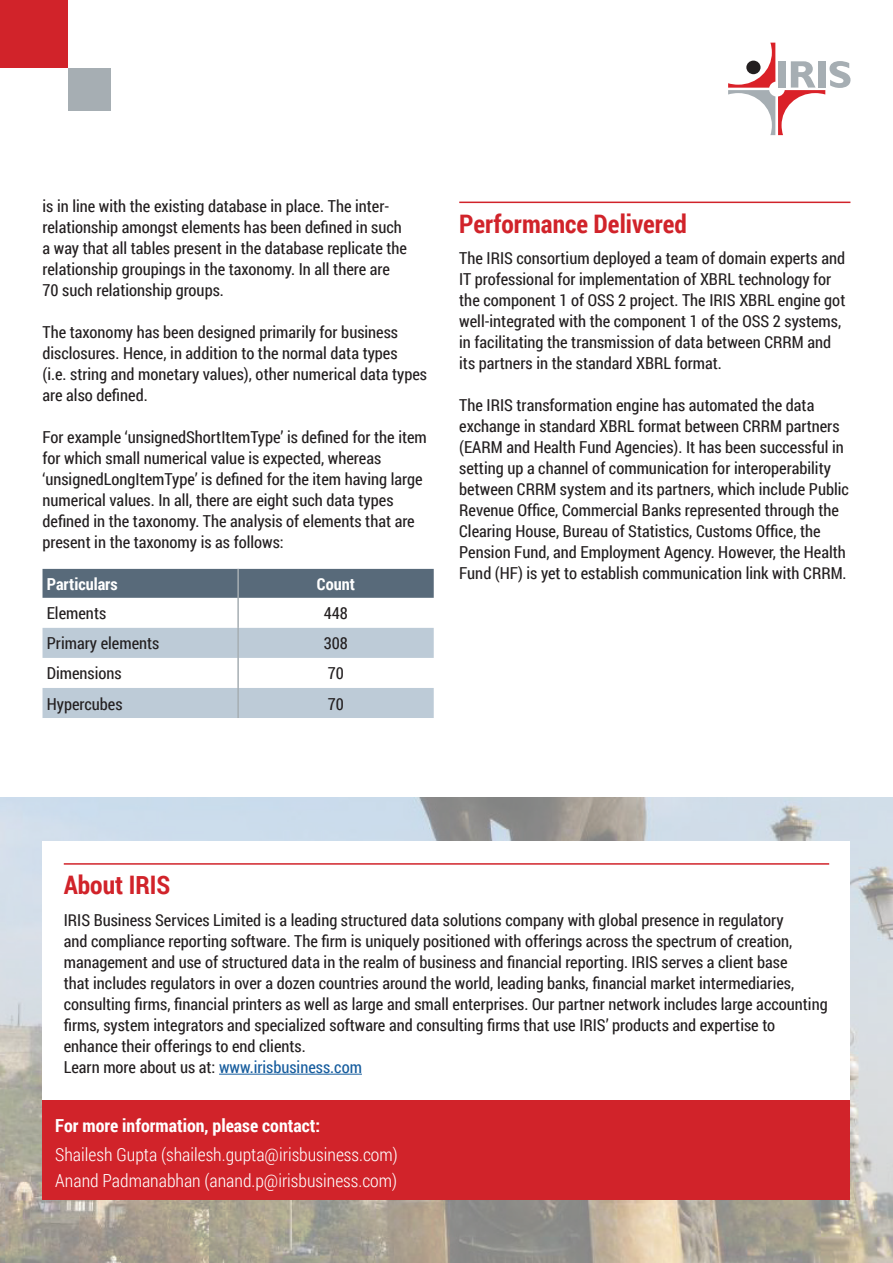
<style>
.page{position:relative;width:893px;height:1263px;background:#fff}
.page>*{position:absolute;margin:0;border:0;box-sizing:border-box;transform-origin:0 0}
.heading_-_level_3{font:700 25.5px "Roboto Condensed";color:#d1232a}
.for_more_info{font:300 18px/25.5px "Roboto Condensed";color:#fff}
.for_more_info-2{font:700 18px "Roboto Condensed";color:#fff}
.body_copy{font:16.5px/21px "Roboto Condensed";color:#231f20}
.body_copy-2{font:16.5px "Roboto Condensed";color:#175d9e}
.body_copy-3{font:700 16.5px "Roboto Condensed";color:#fff}
.s1{color:#231f20}
</style>
<div class="page">
<div style="left:0;top:0;width:68px;height:68px;background:#d1232a"></div>
<div style="left:68px;top:68px;width:43px;height:43px;background:#a6aeb3"></div>
<svg style="left:728px;top:43px;width:122px;height:92px"></svg>
<img style="left:0;top:797px;width:893px;height:466px">
<div style="left:43px;top:1100px;width:807px;height:99px;background:#d1232a"></div>
<div style="left:43px;top:841px;width:807px;height:259px;background:#fff"></div>
<hr style="left:64px;top:863px;width:765px;height:2px;background:#d1232a">
<hr style="left:219px;top:1074px;width:143px;height:1px;background:#175d9e">
<div style="left:43px;top:569px;width:391px;height:29px;background:#586a7a"></div>
<svg style="left:43px;top:628px;width:391px;height:90px"></svg>
<hr style="left:237px;top:569px;width:2px;height:29px;background:#a6aeb3">
<hr style="left:237px;top:598px;width:2px;height:30px;background:#a6aeb3">
<hr style="left:237px;top:628px;width:2px;height:30px;background:#a6aeb3">
<hr style="left:237px;top:658px;width:2px;height:30px;background:#a6aeb3">
<hr style="left:237px;top:688px;width:2px;height:30px;background:#a6aeb3">
<hr style="left:459px;top:202px;width:391px;height:1px;background:#d1232a">
<p class="body_copy" style="left:43px;top:195px;width:366px">is in line with the existing database in place. The inter&shy;relationship amongst elements has been defined in such a way that all tables present in the database replicate the relationship groupings in the taxonomy. In all there are 70 such relationship groups.</p>
<p class="body_copy" style="left:43px;top:321px;width:386px">The taxonomy has been designed primarily for business disclosures. Hence, in addition to the normal data types<br>(i.e. string and monetary values), other numerical data types are also defined.</p>
<p class="body_copy" style="left:43px;top:426px;width:386px">For example ‘unsignedShortItemType’ is defined for the item for which small numerical value is expected, whereas</p>
<p class="body_copy" style="left:43px;top:468px;width:382px">‘unsignedLongItemType’ is defined for the item having large numerical values. In all, there are eight such data types defined in the taxonomy. The analysis of elements that are present in the taxonomy is as follows:</p>
<p class="body_copy-3" style="left:47px;top:573px;width:72px">Particulars</p>
<p class="body_copy-3" style="left:317px;top:573px;width:40px">Count</p>
<p class="body_copy" style="left:47px;top:602px;width:61px">Elements</p>
<p class="body_copy" style="left:324px;top:602px;width:26px">448</p>
<p class="body_copy" style="left:47px;top:632px;width:114px">Primary elements</p>
<p class="body_copy" style="left:324px;top:632px;width:26px">308</p>
<p class="body_copy" style="left:47px;top:662px;width:76px">Dimensions</p>
<p class="body_copy" style="left:328px;top:662px;width:18px">70</p>
<p class="body_copy" style="left:47px;top:692px;width:77px">Hypercubes</p>
<p class="body_copy" style="left:328px;top:692px;width:18px">70</p>
<p class="heading_-_level_3" style="left:459px;top:206px;width:229px">Performance Delivered</p>
<p class="body_copy" style="left:459px;top:247px;width:388px">The IRIS consortium deployed a team of domain experts and IT professional for implementation of XBRL technology for the component 1 of OSS 2 project. The IRIS XBRL engine got well-integrated with the component 1 of the OSS 2 systems, in facilitating the transmission of data between CRRM and its partners in the standard XBRL format.</p>
<p class="body_copy" style="left:459px;top:394px;width:391px">The IRIS transformation engine has automated the data exchange in standard XBRL format between CRRM partners (EARM and Health Fund Agencies). It has been successful in setting up a channel of communication for interoperability between CRRM system and its partners, which include Public Revenue Office, Commercial Banks represented through the Clearing House, Bureau of Statistics, Customs Office, the Pension Fund, and Employment Agency. However, the Health Fund (HF) is yet to establish communication link with CRRM.</p>
<p class="heading_-_level_3" style="left:64px;top:867px;width:108px">About IRIS</p>
<p class="body_copy" style="left:64px;top:909px;width:765px">IRIS Business Services Limited is a leading structured data solutions company with global presence in regulatory<br>and compliance reporting software. The firm is uniquely positioned with offerings across the spectrum of creation, management and use of structured data in the realm of business and financial reporting. IRIS serves a client base<br>that includes regulators in over a dozen countries around the world, leading banks, financial market intermediaries, consulting firms, financial printers as well as large and small enterprises. Our partner network includes large accounting firms, system integrators and specialized software and consulting firms that use IRIS’ products and expertise to enhance their offerings to end clients.</p>
<p class="body_copy-2" style="left:64px;top:1055px;width:300px"><span class="s1">Learn more about us at:</span> www.irisbusiness.com</p>
<p class="for_more_info-2" style="left:55px;top:1112px;width:266px">For more information, please contact:</p>
<p class="for_more_info" style="left:55px;top:1141px;width:344px">Shailesh Gupta (shailesh.gupta@irisbusiness.com)<br>Anand Padmanabhan (anand.p@irisbusiness.com)</p>
</div>
